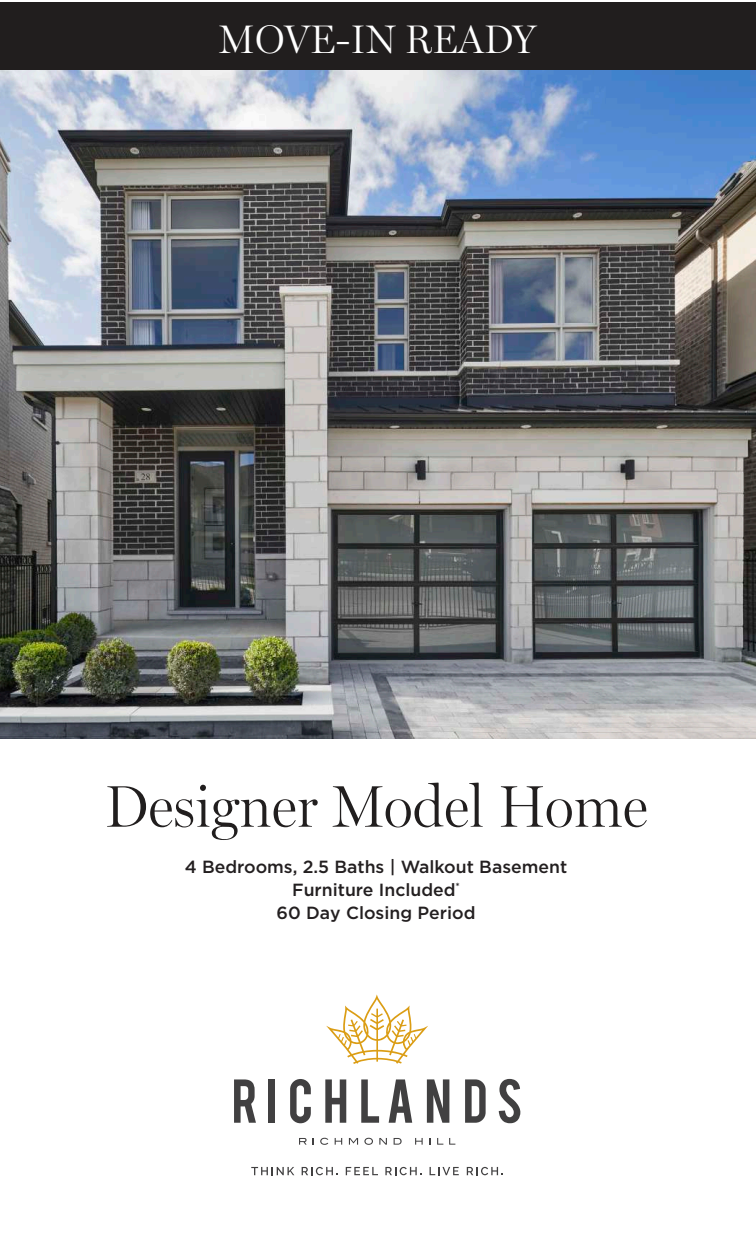
<style>
.page{position:relative;width:756px;height:1244px;background:#fff}
.page>*{position:absolute;margin:0;border:0;box-sizing:border-box;transform-origin:0 0}
.t1{font:300 59.1px "Miller Display";color:#211e1e}
.t2{font:300 40.05px "Miller Display";color:#fff}
.t3{font:500 17.55px/23.2px "Gotham";color:#231f20;text-align:center}
</style>
<div class="page">
<svg style="left:234px;top:1079px;width:22px;height:44px"></svg>
<div style="left:268px;top:1079px;width:7px;height:44px;background:#414041"></div>
<svg style="left:290px;top:1079px;width:21px;height:44px"></svg>
<svg style="left:325px;top:1079px;width:21px;height:44px"></svg>
<svg style="left:361px;top:1079px;width:18px;height:44px"></svg>
<svg style="left:388px;top:1079px;width:24px;height:44px"></svg>
<svg style="left:427px;top:1079px;width:22px;height:44px"></svg>
<svg style="left:465px;top:1079px;width:20px;height:44px"></svg>
<svg style="left:498px;top:1079px;width:22px;height:44px"></svg>
<svg style="left:299px;top:1138px;width:7px;height:7px"></svg>
<svg style="left:312px;top:1138px;width:2px;height:7px"></svg>
<svg style="left:320px;top:1138px;width:8px;height:7px"></svg>
<svg style="left:334px;top:1138px;width:8px;height:7px"></svg>
<svg style="left:349px;top:1138px;width:9px;height:7px"></svg>
<svg style="left:364px;top:1138px;width:9px;height:7px"></svg>
<svg style="left:379px;top:1138px;width:8px;height:7px"></svg>
<svg style="left:393px;top:1138px;width:8px;height:7px"></svg>
<svg style="left:415px;top:1138px;width:7px;height:7px"></svg>
<svg style="left:437px;top:1138px;width:6px;height:7px"></svg>
<svg style="left:449px;top:1138px;width:6px;height:7px"></svg>
<svg style="left:326px;top:994px;width:102px;height:70px"></svg>
<svg style="left:251px;top:1167px;width:43px;height:8px"></svg>
<svg style="left:301px;top:1167px;width:36px;height:8px"></svg>
<svg style="left:345px;top:1167px;width:33px;height:8px"></svg>
<svg style="left:385px;top:1167px;width:36px;height:8px"></svg>
<svg style="left:429px;top:1167px;width:29px;height:8px"></svg>
<svg style="left:466px;top:1167px;width:36px;height:8px"></svg>
<img style="left:0;top:70px;width:754px;height:669px">
<div style="left:0;top:2px;width:754px;height:68px;background:#211e1e"></div>
<h2 class="t2" style="left:218px;top:15px;width:318px">MOVE-IN READY</h2>
<h1 class="t1" style="left:104px;top:771px;width:544px">Designer Model Home</h1>
<p class="t3" style="left:185px;top:855px;width:384px">4 Bedrooms, 2.5 Baths | Walkout Basement<br>Furniture Included<sup>*<br></sup>60 Day Closing Period</p>
</div>
